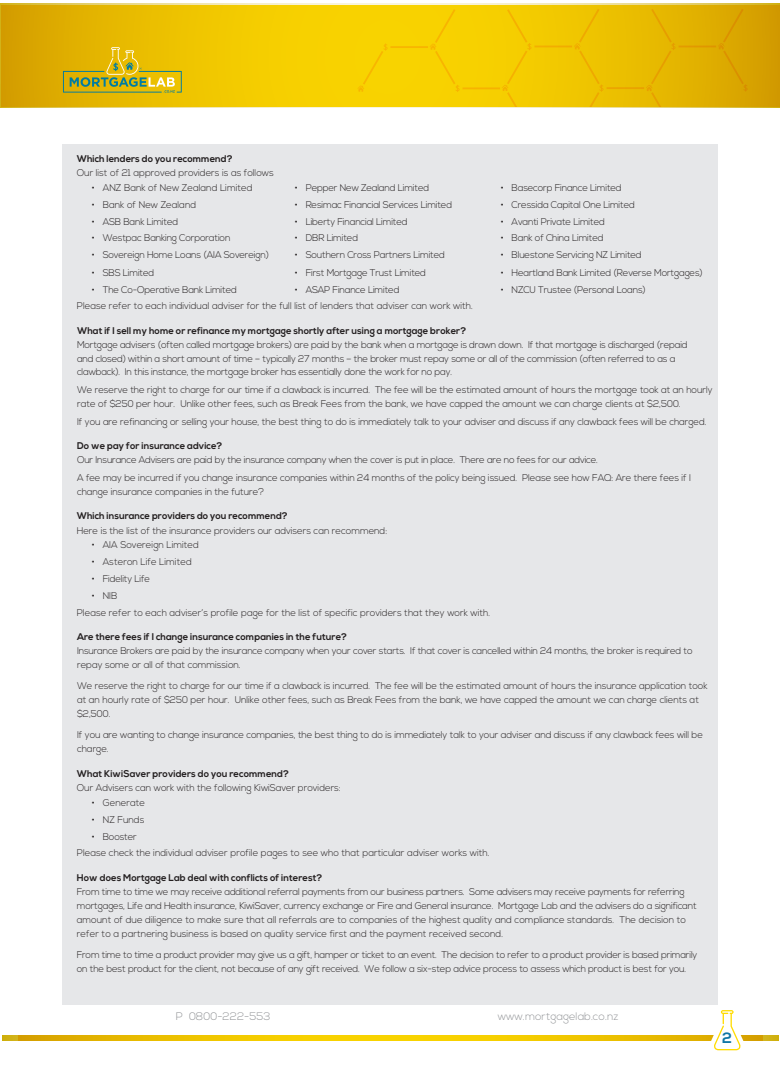
<style>
.page{position:relative;width:780px;height:1088px;background:#fff}
.page>*{position:absolute;margin:0;border:0;box-sizing:border-box;transform-origin:0 0}
.t1{font:700 15px "Nexa";color:#1176a4}
.t2{font:300 11px "Nexa";color:#939598}
.t3{font:300 9.75px/14.1px "Nexa";letter-spacing:-.01em;color:#231f20}
.t4{font:700 9.75px "Nexa";letter-spacing:.005em;color:#231f20}
</style>
<div class="page">
<div style="left:62px;top:144px;width:655px;height:861px;background:#e6e7e9"></div>
<svg style="left:2px;top:1035px;width:777px;height:5px;background:#ecc200"></svg>
<svg style="left:0;top:3px;width:780px;height:104px;background:#e9be06"></svg>
<svg style="left:358px;top:9px;width:389px;height:98px;background:#eec300"></svg>
<svg style="left:63px;top:47px;width:119px;height:46px;background:#ccb51e"></svg>
<svg style="left:703px;top:1001px;width:49px;height:50px"></svg>
<p class="t4" style="left:77px;top:153px;width:157px">Which lenders do you recommend?</p>
<p class="t3" style="left:77px;top:166px;width:198px">Our list of 21 approved providers is as follows</p>
<p class="t3" style="left:92px;top:181px;width:162px">• ANZ Bank of New Zealand Limited</p>
<p class="t3" style="left:92px;top:198px;width:106px">• Bank of New Zealand</p>
<p class="t3" style="left:92px;top:215px;width:88px">• ASB Bank Limited</p>
<p class="t3" style="left:92px;top:231px;width:140px">• Westpac Banking Corporation</p>
<p class="t3" style="left:92px;top:248px;width:178px">• Sovereign Home Loans (AIA Sovereign)</p>
<p class="t3" style="left:92px;top:266px;width:64px">• SBS Limited</p>
<p class="t3" style="left:92px;top:283px;width:146px">• The Co-Operative Bank Limited</p>
<p class="t3" style="left:295px;top:181px;width:136px">• Pepper New Zealand Limited</p>
<p class="t3" style="left:295px;top:198px;width:159px">• Resimac Financial Services Limited</p>
<p class="t3" style="left:295px;top:215px;width:114px">• Liberty Financial Limited</p>
<p class="t3" style="left:295px;top:231px;width:65px">• DBR Limited</p>
<p class="t3" style="left:295px;top:248px;width:152px">• Southern Cross Partners Limited</p>
<p class="t3" style="left:295px;top:265px;width:133px">• First Mortgage Trust Limited</p>
<p class="t3" style="left:295px;top:283px;width:106px">• ASAP Finance Limited</p>
<p class="t3" style="left:77px;top:299px;width:397px">Please refer to each individual adviser for the full list of lenders that adviser can work with.</p>
<p class="t3" style="left:500px;top:181px;width:122px">• Basecorp Finance Limited</p>
<p class="t3" style="left:500px;top:198px;width:136px">• Cressida Capital One Limited</p>
<p class="t3" style="left:500px;top:215px;width:106px">• Avanti Private Limited</p>
<p class="t3" style="left:500px;top:231px;width:104px">• Bank of China Limited</p>
<p class="t3" style="left:500px;top:248px;width:142px">• Bluestone Servicing NZ Limited</p>
<p class="t3" style="left:500px;top:265px;width:203px">• Heartland Bank Limited (Reverse Mortgages)</p>
<p class="t3" style="left:500px;top:283px;width:147px">• NZCU Trustee (Personal Loans)</p>
<p class="t4" style="left:77px;top:325px;width:390px">What if I sell my home or refinance my mortgage shortly after using a mortgage broker?</p>
<p class="t3" style="left:77px;top:338px;width:612px">Mortgage advisers (often called mortgage brokers) are paid by the bank when a mortgage is drawn down. If that mortgage is discharged (repaid and closed) within a short amount of time – typically 27 months – the broker must repay some or all of the commission (often referred to as a clawback). In this instance, the mortgage broker has essentially done the work for no pay.</p>
<p class="t3" style="left:77px;top:383px;width:637px">We reserve the right to charge for our time if a clawback is incurred. The fee will be the estimated amount of hours the mortgage took at an hourly rate of $250 per hour. Unlike other fees, such as Break Fees from the bank, we have capped the amount we can charge clients at $2,500.</p>
<p class="t3" style="left:77px;top:414px;width:631px">If you are refinancing or selling your house, the best thing to do is immediately talk to your adviser and discuss if any clawback fees will be charged.</p>
<p class="t4" style="left:77px;top:440px;width:147px">Do we pay for insurance advice?</p>
<p class="t3" style="left:77px;top:451px;width:615px;line-height:17.5px">Our Insurance Advisers are paid by the insurance company when the cover is put in place. There are no fees for our advice.<br>A fee may be incurred if you change insurance companies within 24 months of the policy being issued. Please see how FAQ: Are there fees if I</p>
<p class="t3" style="left:77px;top:485px;width:189px">change insurance companies in the future?</p>
<p class="t4" style="left:77px;top:510px;width:212px">Which insurance providers do you recommend?</p>
<p class="t3" style="left:77px;top:524px;width:312px">Here is the list of the insurance providers our advisers can recommend:</p>
<p class="t3" style="left:92px;top:538px;width:109px">• AIA Sovereign Limited</p>
<p class="t3" style="left:92px;top:555px;width:101px">• Asteron Life Limited</p>
<p class="t3" style="left:92px;top:572px;width:60px">• Fidelity Life</p>
<p class="t3" style="left:92px;top:589px;width:27px">• NIB</p>
<p class="t3" style="left:77px;top:605px;width:415px">Please refer to each adviser’s profile page for the list of specific providers that they work with.</p>
<p class="t4" style="left:77px;top:631px;width:271px">Are there fees if I change insurance companies in the future?</p>
<p class="t3" style="left:77px;top:644px;width:617px">Insurance Brokers are paid by the insurance company when your cover starts. If that cover is cancelled within 24 months, the broker is required to repay some or all of that commission.</p>
<p class="t3" style="left:77px;top:679px;width:632px">We reserve the right to charge for our time if a clawback is incurred. The fee will be the estimated amount of hours the insurance application took at an hourly rate of $250 per hour. Unlike other fees, such as Break Fees from the bank, we have capped the amount we can charge clients at</p>
<p class="t3" style="left:77px;top:742px;width:33px">charge.</p>
<p class="t3" style="left:77px;top:706px;width:35px">$2,500.</p>
<p class="t3" style="left:77px;top:728px;width:627px">If you are wanting to change insurance companies, the best thing to do is immediately talk to your adviser and discuss if any clawback fees will be</p>
<p class="t4" style="left:77px;top:768px;width:214px">What KiwiSaver providers do you recommend?</p>
<p class="t3" style="left:77px;top:781px;width:266px">Our Advisers can work with the following KiwiSaver providers:</p>
<p class="t3" style="left:92px;top:796px;width:55px">• Generate</p>
<p class="t3" style="left:92px;top:813px;width:54px">• NZ Funds</p>
<p class="t3" style="left:77px;top:828px;width:414px;line-height:16.4px;text-indent:15px">• Booster<br>Please check the individual adviser profile pages to see who that particular adviser works with.</p>
<p class="t4" style="left:77px;top:871px;width:247px">How does Mortgage Lab deal with conflicts of interest?</p>
<p class="t3" style="left:77px;top:885px;width:609px">From time to time we may receive additional referral payments from our business partners. Some advisers may receive payments for referring</p>
<p class="t3" style="left:77px;top:899px;width:621px">mortgages, Life and Health insurance, KiwiSaver, currency exchange or Fire and General insurance. Mortgage Lab and the advisers do a significant amount of due diligence to make sure that all referrals are to companies of the highest quality and compliance standards. The decision to refer to a partnering business is based on quality service first and the payment received second.</p>
<p class="t3" style="left:77px;top:948px;width:622px">From time to time a product provider may give us a gift, hamper or ticket to an event. The decision to refer to a product provider is based primarily</p>
<p class="t3" style="left:77px;top:962px;width:611px">on the best product for the client, not because of any gift received. We follow a six-step advice process to assess which product is best for you.</p>
<p class="t2" style="left:176px;top:1010px;width:96px">P 0800-222-553</p>
<p class="t2" style="left:498px;top:1010px;width:122px">www.mortgagelab.co.nz</p>
<h1 class="t1" style="left:722px;top:1029px;width:11px">2</h1>
</div>
